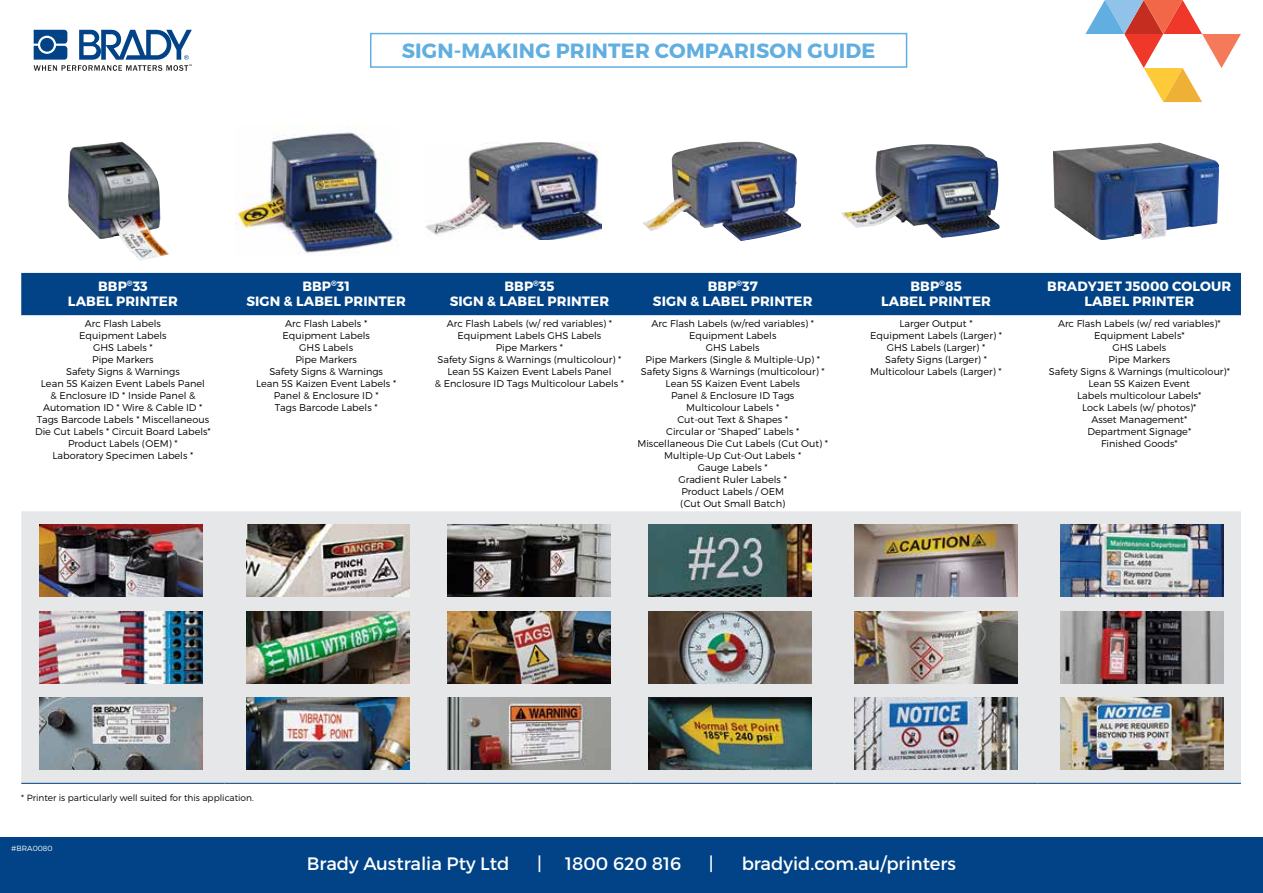
<style>
.page{position:relative;width:1263px;height:893px;background:#fff}
.page>*{position:absolute;margin:0;border:0;box-sizing:border-box;transform-origin:0 0}
.t1{font:700 20.55px "Montserrat";letter-spacing:.01em;color:#61aee1}
.t2{font:18px "Montserrat";color:#fff}
.t3{font:700 13.5px/15.8px "Montserrat";letter-spacing:.01em;color:#fff;text-align:center}
.t4{font:300 9.75px/12px "Montserrat";color:#000;text-align:center}
.t5{font:300 9px "Montserrat";color:#000}
.t6{font:300 7.5px "Montserrat";color:#fff}
</style>
<div class="page">
<svg style="left:1085px;top:0;width:156px;height:102px"></svg>
<svg style="left:34px;top:30px;width:158px;height:41px"></svg>
<div style="left:21px;top:273px;width:1220px;height:42px;background:#014386"></div>
<svg style="left:21px;top:315px;width:1220px;height:1px"></svg>
<div style="left:21px;top:511px;width:1220px;height:272px;background:#e6e7e8"></div>
<hr style="left:21px;top:783px;width:204px;height:1px;background:#014386">
<hr style="left:225px;top:783px;width:203px;height:1px;background:#014386">
<hr style="left:428px;top:783px;width:203px;height:1px;background:#014386">
<hr style="left:631px;top:783px;width:203px;height:1px;background:#014386">
<hr style="left:834px;top:783px;width:204px;height:1px;background:#014386">
<hr style="left:1038px;top:783px;width:203px;height:1px;background:#014386">
<img style="left:68px;top:142px;width:54px;height:55px">
<img style="left:841px;top:144px;width:159px;height:94px">
<img style="left:235px;top:126px;width:158px;height:127px">
<img style="left:1053px;top:143px;width:166px;height:97px">
<img style="left:425px;top:143px;width:176px;height:97px">
<img style="left:643px;top:142px;width:158px;height:99px">
<img style="left:39px;top:525px;width:163px;height:71px">
<img style="left:247px;top:525px;width:163px;height:71px">
<img style="left:448px;top:525px;width:163px;height:71px">
<img style="left:649px;top:525px;width:163px;height:71px">
<img style="left:855px;top:525px;width:162px;height:71px">
<img style="left:1060px;top:525px;width:163px;height:71px">
<img style="left:39px;top:611px;width:163px;height:72px">
<img style="left:247px;top:611px;width:163px;height:72px">
<img style="left:448px;top:611px;width:163px;height:72px">
<img style="left:649px;top:611px;width:163px;height:72px">
<img style="left:855px;top:611px;width:162px;height:72px">
<img style="left:1060px;top:611px;width:163px;height:72px">
<img style="left:39px;top:698px;width:163px;height:72px">
<img style="left:247px;top:698px;width:163px;height:72px">
<img style="left:448px;top:698px;width:163px;height:72px">
<img style="left:649px;top:698px;width:163px;height:72px">
<img style="left:855px;top:698px;width:162px;height:72px">
<img style="left:1060px;top:698px;width:163px;height:72px">
<div style="left:370px;top:33px;width:537px;height:35px;border:2px solid #61aee1"></div>
<div style="left:0;top:838px;width:1263px;height:55px;background:#014386"></div>
<h1 class="t1" style="left:402px;top:37px;width:475px">SIGN-MAKING PRINTER COMPARISON GUIDE</h1>
<h3 class="t3" style="left:68px;top:278px;width:111px">BBP<sup>®</sup>33<br>LABEL PRINTER</h3>
<h3 class="t3" style="left:246px;top:278px;width:161px">BBP<sup>®</sup>31<br>SIGN &amp; LABEL PRINTER</h3>
<h3 class="t3" style="left:450px;top:278px;width:161px">BBP<sup>®</sup>35<br>SIGN &amp; LABEL PRINTER</h3>
<h3 class="t3" style="left:653px;top:278px;width:161px">BBP<sup>®</sup>37<br>SIGN &amp; LABEL PRINTER</h3>
<h3 class="t3" style="left:881px;top:278px;width:111px">BBP<sup>®</sup>85<br>LABEL PRINTER</h3>
<h3 class="t3" style="left:1047px;top:278px;width:186px">BRADYJET J5000 COLOUR<br>LABEL PRINTER</h3>
<p class="t4" style="left:35px;top:317px;width:177px">Arc Flash Labels<br>Equipment Labels<br>GHS Labels *<br>Pipe Markers<br>Safety Signs &amp; Warnings<br>Lean 5S Kaizen Event Labels Panel<br>&amp; Enclosure ID * Inside Panel &amp;<br>Automation ID * Wire &amp; Cable ID *<br>Tags Barcode Labels * Miscellaneous<br>Die Cut Labels * Circuit Board Labels*<br>Product Labels (OEM) *<br>Laboratory Specimen Labels *</p>
<p class="t4" style="left:256px;top:317px;width:142px">Arc Flash Labels *<br>Equipment Labels<br>GHS Labels<br>Pipe Markers<br>Safety Signs &amp; Warnings<br>Lean 5S Kaizen Event Labels *<br>Panel &amp; Enclosure ID *<br>Tags Barcode Labels *</p>
<p class="t4" style="left:435px;top:317px;width:191px">Arc Flash Labels (w/ red variables) *<br>Equipment Labels GHS Labels<br>Pipe Markers *<br>Safety Signs &amp; Warnings (multicolour) *<br>Lean 5S Kaizen Event Labels Panel<br>&amp; Enclosure ID Tags Multicolour Labels *</p>
<p class="t4" style="left:637px;top:317px;width:192px">Arc Flash Labels (w/red variables) *<br>Equipment Labels<br>GHS Labels<br>Pipe Markers (Single &amp; Multiple-Up) *<br>Safety Signs &amp; Warnings (multicolour) *<br>Lean 5S Kaizen Event Labels<br>Panel &amp; Enclosure ID Tags<br>Multicolour Labels *<br>Cut-out Text &amp; Shapes *<br>Circular or “Shaped” Labels *<br>Miscellaneous Die Cut Labels (Cut Out) *<br>Multiple-Up Cut-Out Labels *<br>Gauge Labels *<br>Gradient Ruler Labels *<br>Product Labels / OEM<br>(Cut Out Small Batch)</p>
<p class="t4" style="left:870px;top:317px;width:133px">Larger Output *<br>Equipment Labels (Larger) *<br>GHS Labels (Larger) *<br>Safety Signs (Larger) *<br>Multicolour Labels (Larger) *</p>
<p class="t4" style="left:1049px;top:317px;width:183px">Arc Flash Labels (w/ red variables)*<br>Equipment Labels*<br>GHS Labels<br>Pipe Markers<br>Safety Signs &amp; Warnings (multicolour)*<br>Lean 5S Kaizen Event<br>Labels multicolour Labels*<br>Lock Labels (w/ photos)*<br>Asset Management*<br>Department Signage*<br>Finished Goods*</p>
<p class="t5" style="left:21px;top:792px;width:234px">* Printer is particularly well suited for this application.</p>
<p class="t6" style="left:11px;top:844px;width:43px">#BRA0080</p>
<h2 class="t2" style="left:307px;top:852px;width:204px">Brady Australia Pty Ltd</h2>
<h2 class="t2" style="left:537px;top:852px;width:6px">|</h2>
<h2 class="t2" style="left:565px;top:852px;width:117px">1800 620 816</h2>
<h2 class="t2" style="left:709px;top:852px;width:6px">|</h2>
<h2 class="t2" style="left:742px;top:852px;width:216px">bradyid.com.au/printers</h2>
</div>
